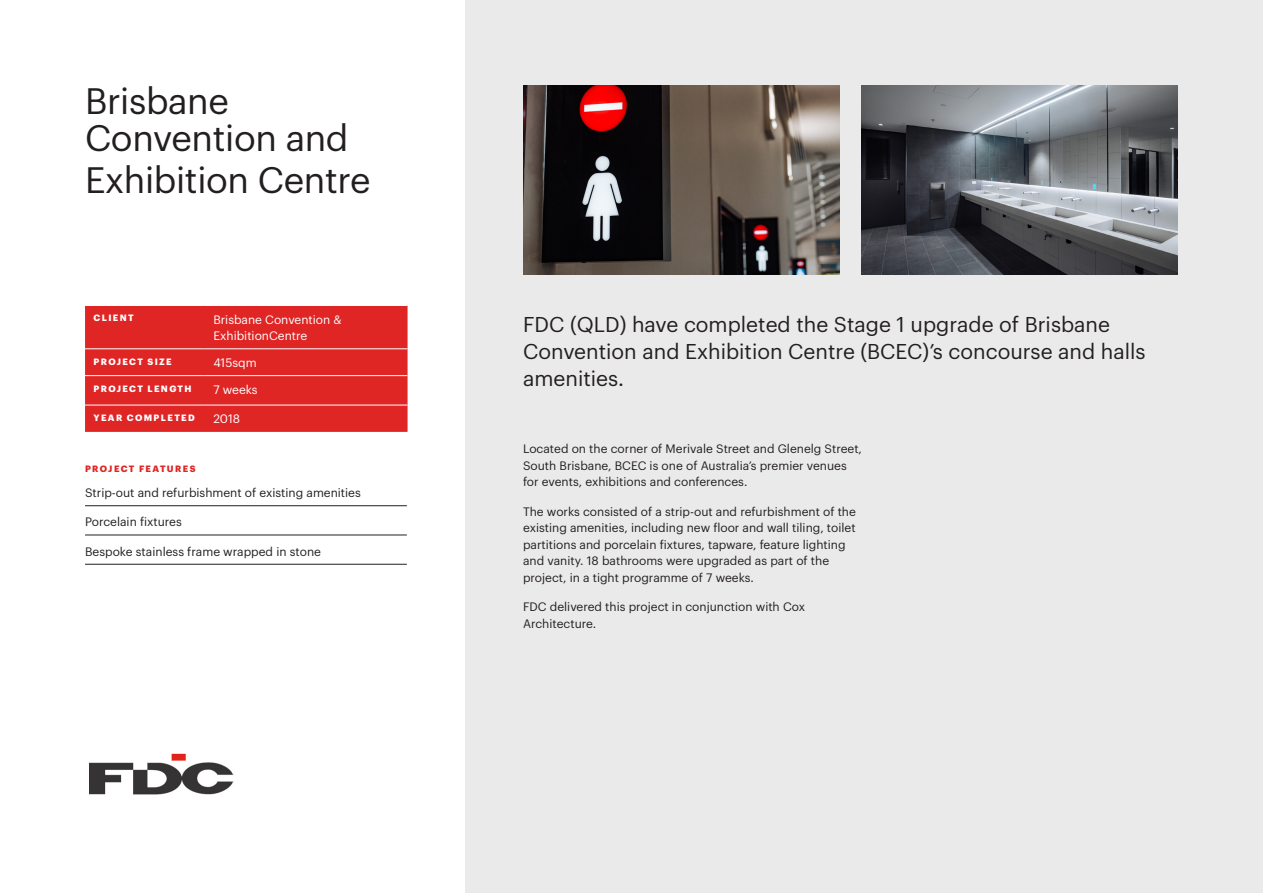
<style>
.page{position:relative;width:1263px;height:893px;background:#fff}
.page>*{position:absolute;margin:0;border:0;box-sizing:border-box;transform-origin:0 0}
.Project_Title{font:36px/36px "Graphik";letter-spacing:-.01em;color:#231f20}
.Intro_Paragraph{font:21px/27px "Graphik";color:#231f20}
.Body_Copy{font:12px/16.5px "Graphik";color:#231f20}
.Project_Features{font:12px "Graphik";color:#231f20}
.Body_Copy-2{font:12px/16.5px "Graphik";color:#fff}
.Quick_Facts_Titles{font:700 9px "Graphik";letter-spacing:.155em;color:#fff}
.Quick_Facts_Titles-2{font:700 9px "Graphik";letter-spacing:.155em;color:#e02525}
</style>
<div class="page">
<div style="left:465px;top:0;width:798px;height:893px;background:#ebeaea"></div>
<img style="left:523px;top:85px;width:317px;height:190px">
<img style="left:861px;top:85px;width:317px;height:190px">
<hr style="left:85px;top:505px;width:322px;height:1px;background:#231f20">
<hr style="left:85px;top:535px;width:322px;height:1px;background:#231f20">
<hr style="left:85px;top:564px;width:322px;height:1px;background:#231f20">
<div style="left:85px;top:306px;width:323px;height:126px;background:#e02525"></div>
<hr style="left:85px;top:348px;width:120px;height:1px;background:#fff">
<hr style="left:205px;top:348px;width:203px;height:1px;background:#fff">
<hr style="left:85px;top:375px;width:120px;height:1px;background:#fff">
<hr style="left:205px;top:375px;width:203px;height:1px;background:#fff">
<hr style="left:85px;top:405px;width:120px;height:1px;background:#fff">
<hr style="left:205px;top:405px;width:203px;height:1px;background:#fff">
<img style="left:89px;top:753px;width:145px;height:42px">
<p class="Project_Title" style="left:85px;top:80px;width:265px">Brisbane<br>Convention and</p>
<p class="Project_Title" style="left:85px;top:158px;width:287px">Exhibition Centre</p>
<p class="Quick_Facts_Titles" style="left:94px;top:311px;width:42px">CLIENT</p>
<p class="Body_Copy-2" style="left:213px;top:310px;width:130px">Brisbane Convention &amp;<br>ExhibitionCentre</p>
<p class="Quick_Facts_Titles" style="left:94px;top:354px;width:80px">PROJECT SIZE</p>
<p class="Body_Copy-2" style="left:213px;top:353px;width:45px">415sqm</p>
<p class="Quick_Facts_Titles" style="left:94px;top:381px;width:100px">PROJECT LENGTH</p>
<p class="Body_Copy-2" style="left:213px;top:380px;width:46px">7 weeks</p>
<p class="Quick_Facts_Titles" style="left:94px;top:411px;width:103px">YEAR COMPLETED</p>
<p class="Body_Copy-2" style="left:213px;top:410px;width:28px">2018</p>
<p class="Quick_Facts_Titles-2" style="left:85px;top:462px;width:112px">PROJECT FEATURES</p>
<p class="Project_Features" style="left:85px;top:484px;width:277px">Strip-out and refurbishment of existing amenities</p>
<p class="Project_Features" style="left:85px;top:513px;width:98px">Porcelain fixtures</p>
<p class="Project_Features" style="left:85px;top:542px;width:237px">Bespoke stainless frame wrapped in stone</p>
<p class="Intro_Paragraph" style="left:523px;top:309px;width:624px">FDC (QLD) have completed the Stage 1 upgrade of Brisbane<br>Convention and Exhibition Centre (BCEC)’s concourse and halls amenities.</p>
<p class="Body_Copy" style="left:523px;top:440px;width:340px">Located on the corner of Merivale Street and Glenelg Street,<br>South Brisbane, BCEC is one of Australia’s premier venues for events, exhibitions and conferences.</p>
<p class="Body_Copy" style="left:523px;top:502px;width:334px">The works consisted of a strip-out and refurbishment of the existing amenities, including new floor and wall tiling, toilet partitions and porcelain fixtures, tapware, feature lighting and vanity. 18 bathrooms were upgraded as part of the project, in a tight programme of 7 weeks.</p>
<p class="Body_Copy" style="left:523px;top:597px;width:283px">FDC delivered this project in conjunction with Cox<br>Architecture.</p>
</div>
